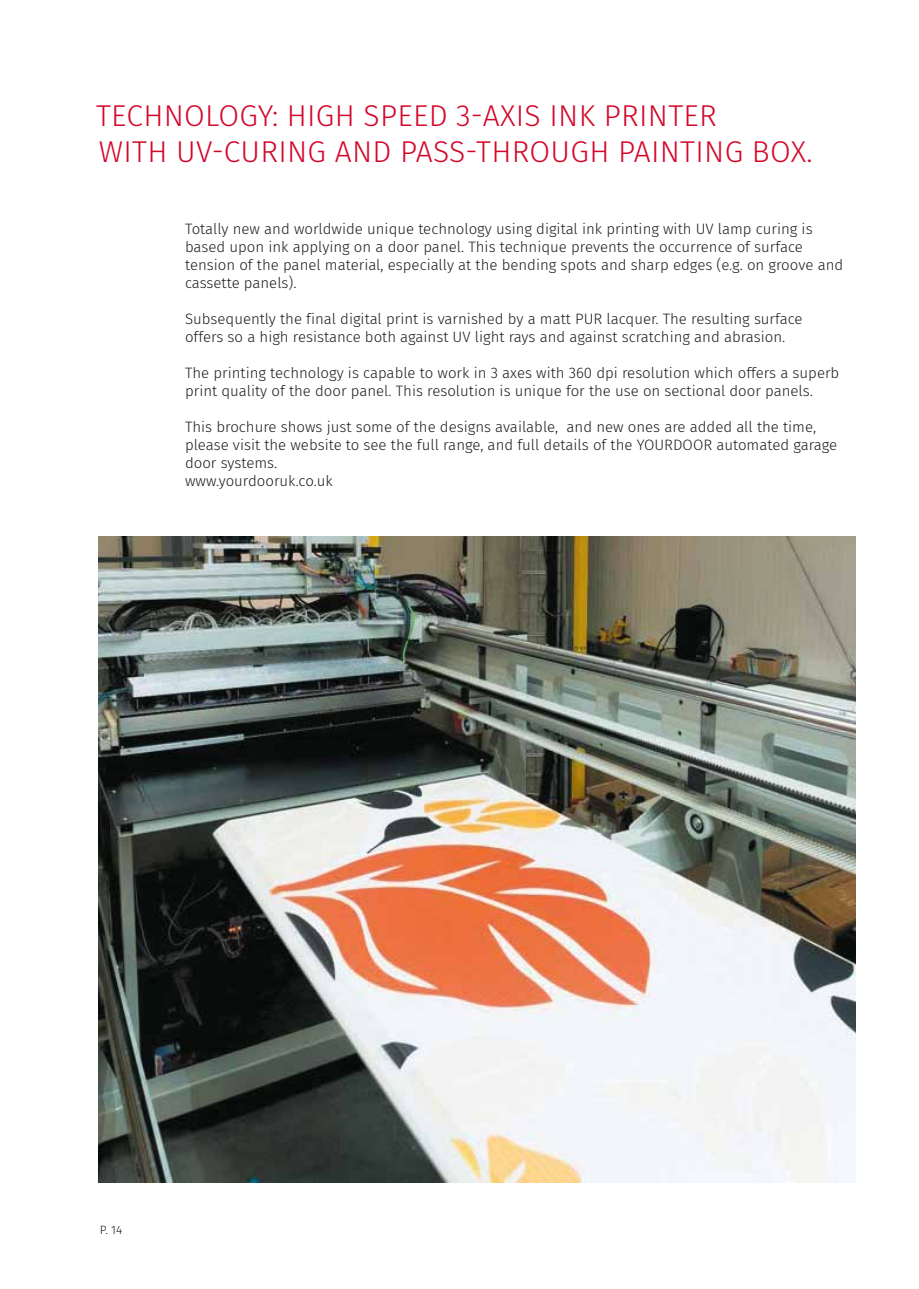
<style>
.page{position:relative;width:919px;height:1289px;background:#fff}
.page>*{position:absolute;margin:0;border:0;box-sizing:border-box;transform-origin:0 0}
.t1{font:300 30px/36px "Fira Sans";letter-spacing:.01em;color:#d3072a}
.t2{font:300 15px/18px "Fira Sans";color:#1d1d1b}
.t3{font:300 12px "Fira Sans";color:#1d1d1b}
</style>
<div class="page">
<img style="left:99px;top:536px;width:756px;height:646px">
<h1 class="t1" style="left:96px;top:97px;width:718px">TECHNOLOGY: HIGH SPEED 3-AXIS INK PRINTER<br>WITH UV-CURING AND PASS-THROUGH PAINTING BOX.</h1>
<p class="t2" style="left:185px;top:220px;width:659px">Totally new and worldwide unique technology using digital ink printing with UV lamp curing is based upon ink applying on a door panel. This technique prevents the occurrence of surface tension of the panel material, especially at the bending spots and sharp edges (e.g. on groove and cassette panels).</p>
<p class="t2" style="left:185px;top:310px;width:619px">Subsequently the final digital print is varnished by a matt PUR lacquer. The resulting surface offers so a high resistance both against UV light rays and against scratching and abrasion.</p>
<p class="t2" style="left:185px;top:364px;width:655px">The printing technology is capable to work in 3 axes with 360 dpi resolution which offers a superb print quality of the door panel. This resolution is unique for the use on sectional door panels.</p>
<p class="t2" style="left:185px;top:418px;width:653px">This brochure shows just some of the designs available, and new ones are added all the time, please visit the website to see the full range, and full details of the YOURDOOR automated garage door systems.<br>www.yourdooruk.co.uk</p>
<p class="t3" style="left:100px;top:1221px;width:24px">P. 14</p>
</div>
